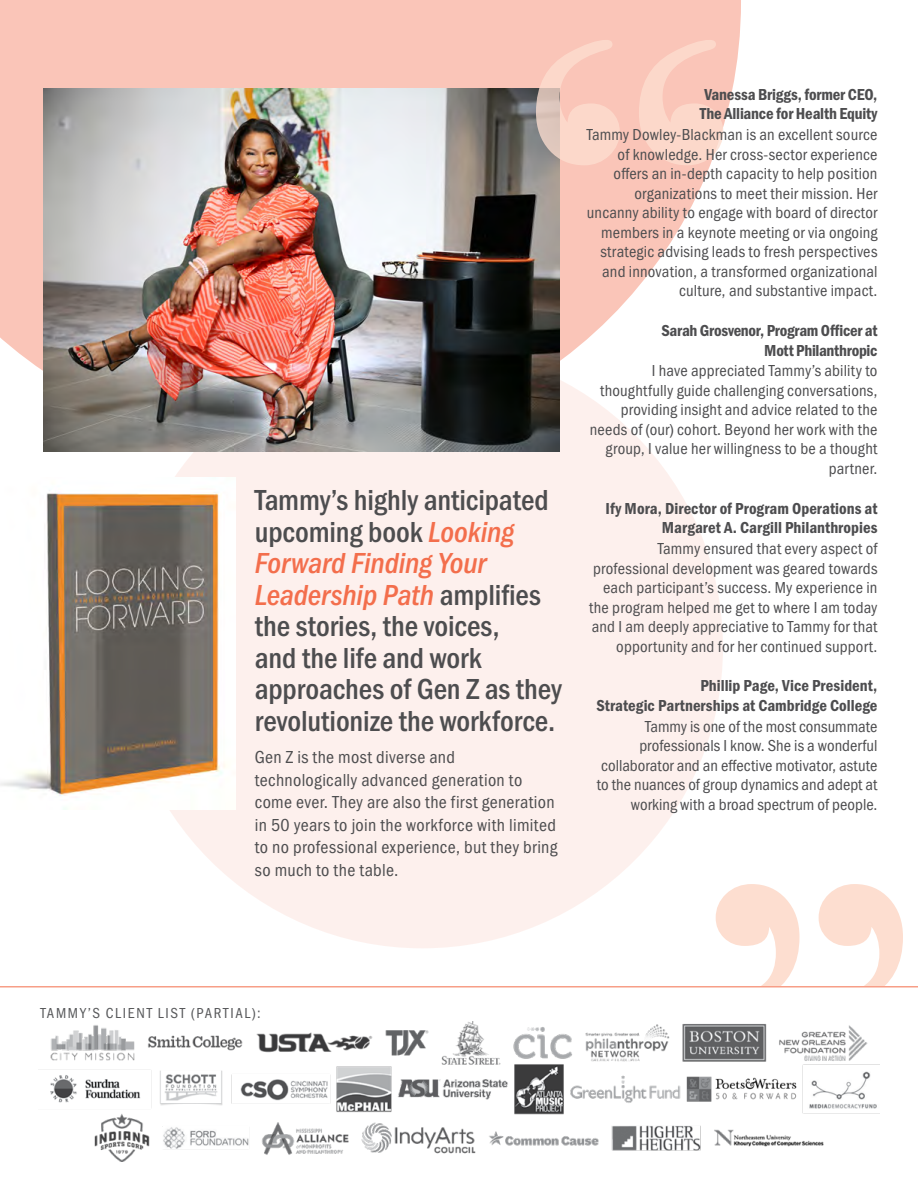
<style>
.page{position:relative;width:918px;height:1188px;background:#fff}
.page>*{position:absolute;margin:0;border:0;box-sizing:border-box;transform-origin:0 0}
.t1{font:500 30px/31.5px "Franklin Gothic URW Cond";letter-spacing:-.005em;color:#4d4d4f}
.t2{font:18px/22.5px "Franklin Gothic URW Cond";letter-spacing:.02em;color:#4d4d4f}
.t3{font:16.5px/19.5px "Franklin Gothic URW Cond";letter-spacing:.01em;color:#4d4d4f;text-align:right}
.P_new{font:16.5px/19.5px "Franklin Gothic URW Con Dem";color:#4d4d4f;text-align:right}
.t4{font:15px "Franklin Gothic URW Cond";letter-spacing:.11em;color:#58595b}
.s1{font-family:"Franklin Gothic URW Con Med Ita";font-weight:400;color:#f36e4c}
</style>
<div class="page">
<svg style="left:716px;top:884px;width:187px;height:103px"></svg>
<svg style="left:0;top:0;width:741px;height:448px;fill:#fac5b8"></svg>
<div style="left:122px;top:346px;width:601px;height:602px;background:#fdf0ed;border-radius:50%"></div>
<svg style="left:0;top:987px;width:918px;height:127px"></svg>
<img style="left:39px;top:1022px;width:840px;height:140px">
<img style="left:0;top:478px;width:235px;height:331px">
<img style="left:44px;top:89px;width:516px;height:363px">
<svg style="left:536px;top:40px;width:187px;height:125px;background:#f6cbbf"></svg>
<p class="t1" style="left:255px;top:483px;width:308px">Tammy’s highly anticipated upcoming book <span class="s1">Looking<br>Forward Finding Your<br>Leadership Path</span> amplifies the stories, the voices,<br>and the life and work approaches of Gen Z as they revolutionize the workforce.</p>
<p class="t2" style="left:255px;top:745px;width:304px">Gen Z is the most diverse and technologically advanced generation to come ever. They are also the first generation in 50 years to join the workforce with limited to no professional experience, but they bring so much to the table.</p>
<p class="P_new" style="left:700px;top:84px;width:179px;text-align:left">Vanessa Briggs, former CEO,<br>The Alliance for Health Equity</p>
<p class="t3" style="left:587px;top:124px;width:292px">Tammy Dowley-Blackman is an excellent source of knowledge. Her cross-sector experience offers an in-depth capacity to help position organizations to meet their mission. Her uncanny ability to engage with board of director members in a keynote meeting or via ongoing strategic advising leads to fresh perspectives and innovation, a transformed organizational culture, and substantive impact.</p>
<p class="P_new" style="left:661px;top:320px;width:218px">Sarah Grosvenor, Program Officer at<br>Mott Philanthropic</p>
<p class="t3" style="left:590px;top:360px;width:289px">I have appreciated Tammy’s ability to thoughtfully guide challenging conversations, providing insight and advice related to the needs of (our) cohort. Beyond her work with the group, I value her willingness to be a thought partner.</p>
<p class="P_new" style="left:606px;top:498px;width:273px">Ify Mora, Director of Program Operations at<br>Margaret A. Cargill Philanthropies</p>
<p class="t3" style="left:589px;top:538px;width:290px">Tammy ensured that every aspect of professional development was geared towards each participant’s success. My experience in the program helped me get to where I am today and I am deeply appreciative to Tammy for that opportunity and for her continued support.</p>
<p class="P_new" style="left:596px;top:675px;width:283px">Phillip Page, Vice President,<br>Strategic Partnerships at Cambridge College</p>
<p class="t3" style="left:597px;top:715px;width:282px">Tammy is one of the most consummate professionals I know. She is a wonderful collaborator and an effective motivator, astute to the nuances of group dynamics and adept at working with a broad spectrum of people.</p>
<p class="t4" style="left:40px;top:1002px;width:222px">TAMMY’S CLIENT LIST (PARTIAL):</p>
</div>
